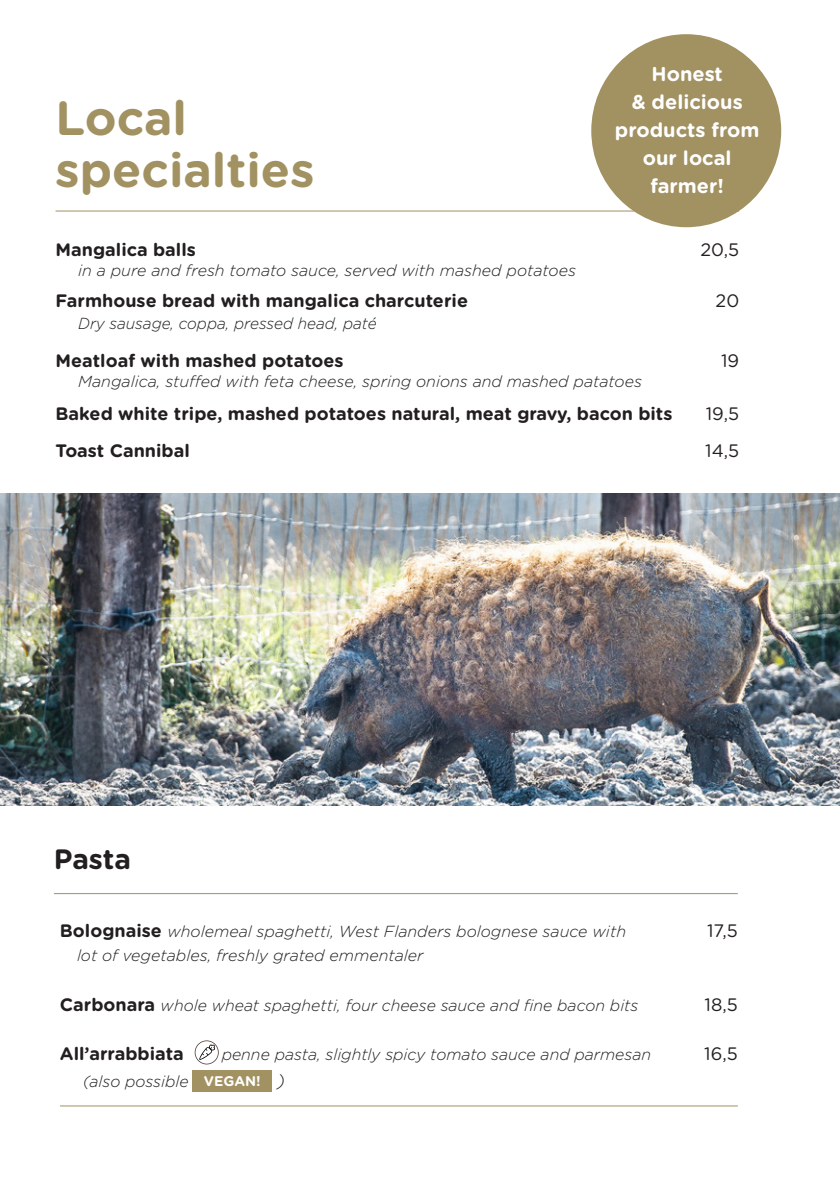
<style>
.page{position:relative;width:840px;height:1191px;background:#fff}
.page>*{position:absolute;margin:0;border:0;box-sizing:border-box;transform-origin:0 0}
.t1{font:700 48px/52px "Gotham Rounded";color:#a29161}
.t2{font:700 28px "Gotham Rounded";letter-spacing:-.005em;color:#231f20}
.t3{font:700 20px/28px "Gotham Rounded";color:#fff;text-align:center}
.t4{font:700 18px "Gotham Rounded";color:#231f20}
.t5{font:18px "Gotham Rounded";color:#231f20}
.t6{font:italic 300 18px "Gotham Rounded";color:#231f20}
.t7{font:italic 300 16px "Gotham Rounded";color:#231f20}
.t8{font:italic 300 16px "Gotham Rounded";color:#231f20;scale:.96 1}
.t9{font:700 14px "Gotham Rounded";color:#fff}
.s1{font-weight:700;font-style:normal;font-size:18px}
</style>
<div class="page">
<hr style="left:55px;top:210px;width:683px;height:1px;background:#a29161">
<div style="left:591px;top:34px;width:189px;height:193px;background:#a29161;border-radius:50%"></div>
<hr style="left:60px;top:1105px;width:677px;height:1px;background:#a29161">
<svg style="left:194px;top:1040px;width:24px;height:24px"></svg>
<div style="left:192px;top:1070px;width:80px;height:21px;background:#a29161"></div>
<hr style="left:54px;top:893px;width:683px;height:1px;background:#a29161">
<img style="left:0;top:493px;width:839px;height:312px">
<p class="t1" style="left:55px;top:90px;width:260px">Local specialties</p>
<p class="t3" style="left:614px;top:59px;width:146px">Honest<br>&amp; delicious products from our local farmer!</p>
<p class="t4" style="left:55px;top:237px;width:142px">Mangalica balls</p>
<p class="t5" style="left:700px;top:238px;width:40px">20,5</p>
<p class="t7" style="left:78px;top:259px;width:499px">in a pure and fresh tomato sauce, served with mashed potatoes</p>
<p class="t4" style="left:55px;top:288px;width:414px">Farmhouse bread with mangalica charcuterie</p>
<p class="t5" style="left:715px;top:288px;width:25px">20</p>
<p class="t8" style="left:78px;top:313px;width:312px">Dry sausage, coppa, pressed head, paté</p>
<p class="t4" style="left:55px;top:347px;width:289px">Meatloaf with mashed potatoes</p>
<p class="t5" style="left:720px;top:348px;width:20px">19</p>
<p class="t7" style="left:78px;top:370px;width:565px">Mangalica, stuffed with feta cheese, spring onions and mashed patatoes</p>
<p class="t4" style="left:55px;top:400px;width:618px">Baked white tripe, mashed potatoes natural, meat gravy, bacon bits</p>
<p class="t5" style="left:705px;top:401px;width:35px">19,5</p>
<p class="t4" style="left:55px;top:437px;width:136px">Toast Cannibal</p>
<p class="t5" style="left:704px;top:438px;width:35px">14,5</p>
<p class="t2" style="left:54px;top:839px;width:78px">Pasta</p>
<p class="t7" style="left:60px;top:920px;width:567px"><span class="s1">Bolognaise</span> wholemeal spaghetti, West Flanders bolognese sauce with</p>
<p class="t5" style="left:706px;top:918px;width:32px">17,5</p>
<p class="t7" style="left:77px;top:944px;width:348px">lot of vegetables, freshly grated emmentaler</p>
<p class="t7" style="left:60px;top:994px;width:579px"><span class="s1">Carbonara</span> whole wheat spaghetti, four cheese sauce and fine bacon bits</p>
<p class="t5" style="left:704px;top:992px;width:35px">18,5</p>
<p class="t4" style="left:60px;top:1040px;width:125px">All’arrabbiata</p>
<p class="t7" style="left:221px;top:1044px;width:430px">penne pasta, slightly spicy tomato sauce and parmesan</p>
<p class="t5" style="left:704px;top:1041px;width:35px">16,5</p>
<p class="t7" style="left:83px;top:1071px;width:107px">(also possible</p>
<p class="t9" style="left:204px;top:1070px;width:58px">VEGAN!</p>
<p class="t6" style="left:277px;top:1069px;width:9px">)</p>
</div>
